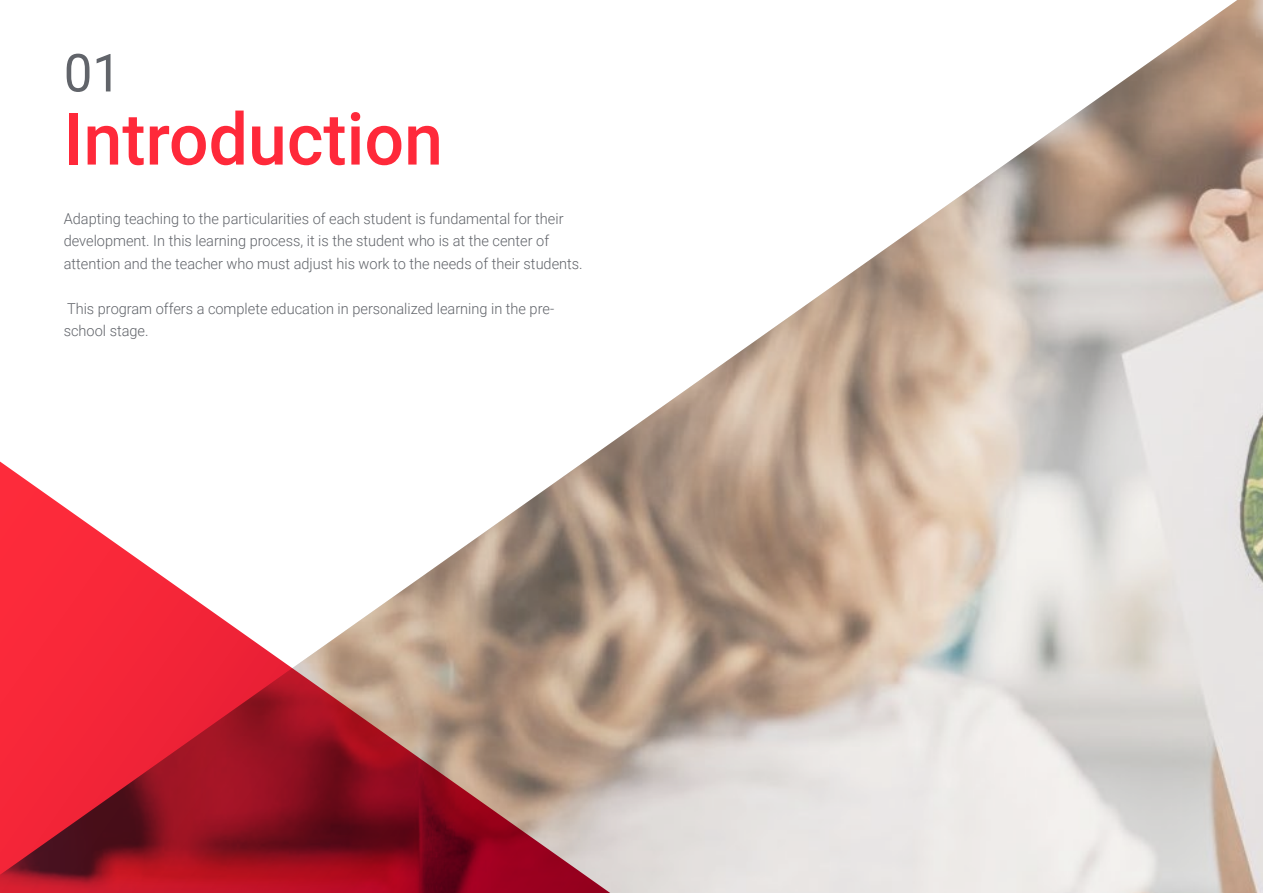
<style>
.page{position:relative;width:1263px;height:893px;background:#fff}
.page>*{position:absolute;margin:0;border:0;box-sizing:border-box;transform-origin:0 0}
.t1{font:500 72px "Roboto";color:#ff293a}
.t2{font:52.5px "Roboto";color:#61646a}
.t3{font:300 15px/22.5px "Roboto";color:#61646a}
</style>
<div class="page">
<img style="left:606px;top:0;width:657px;height:893px">
<svg style="left:0;top:446px;width:640px;height:447px"></svg>
<h2 class="t2" style="left:64px;top:36px;width:59px">01</h2>
<h1 class="t1" style="left:64px;top:89px;width:381px">Introduction</h1>
<p class="t3" style="left:64px;top:207px;width:520px">Adapting teaching to the particularities of each student is fundamental for their development. In this learning process, it is the student who is at the center of attention and the teacher who must adjust his work to the needs of their students.</p>
<p class="t3" style="left:64px;top:297px;width:492px">This program offers a complete education in personalized learning in the pre&shy;school stage.</p>
</div>
